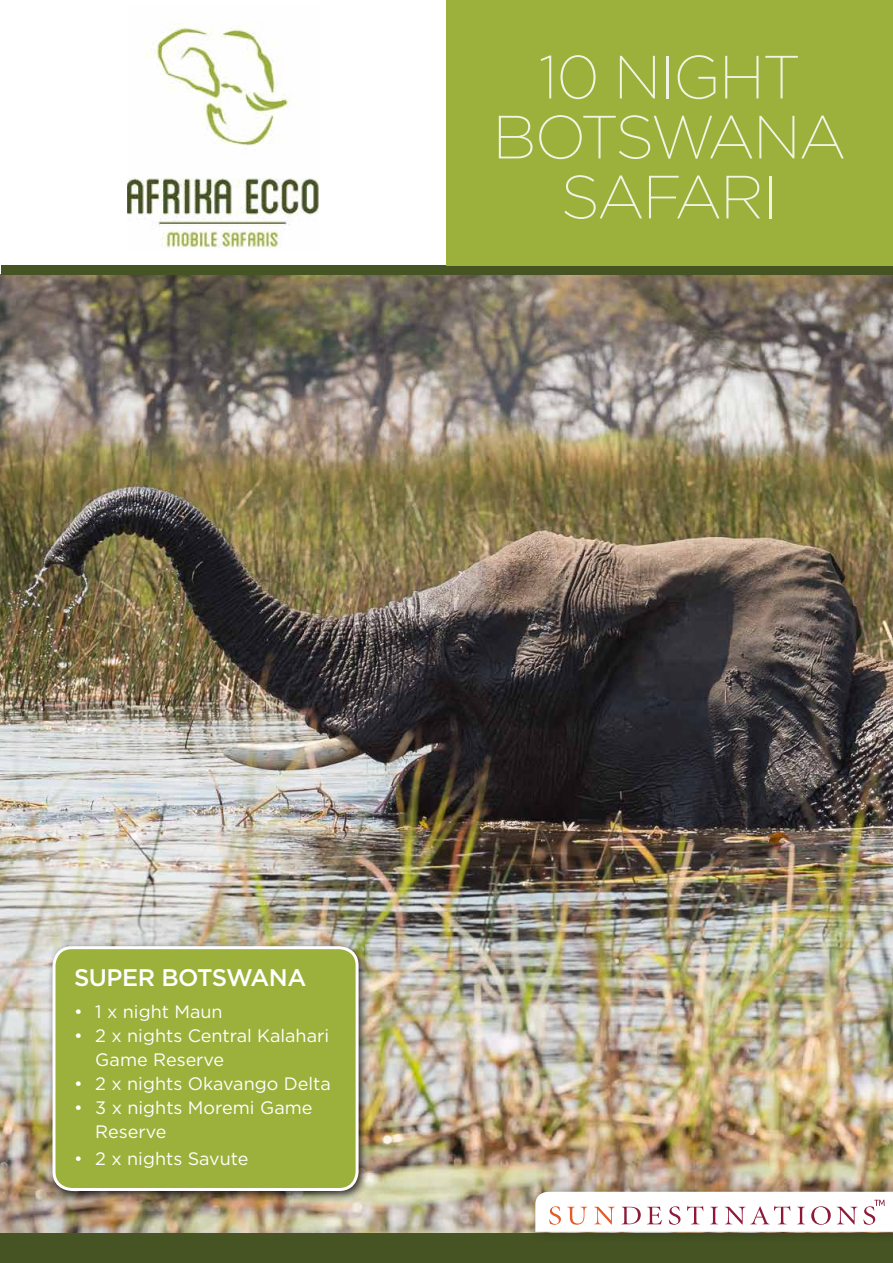
<style>
.page{position:relative;width:893px;height:1263px;background:#fff}
.page>*{position:absolute;margin:0;border:0;box-sizing:border-box;transform-origin:0 0}
.t1{font:200 60.9px/60px "Gotham";letter-spacing:-.03em;color:#f1f3e5;text-align:center}
.t2{font:500 24px "Gotham";letter-spacing:-.02em;color:#fff}
.t3{font:18px/24px "Gotham";color:#fff}
</style>
<div class="page">
<img style="left:127px;top:23px;width:191px;height:225px">
<img style="left:0;top:274px;width:893px;height:959px">
<div style="left:1px;top:265px;width:892px;height:9px;background:#465424"></div>
<div style="left:446px;top:0;width:446px;height:265px;background:#9bb13c"></div>
<div style="left:0;top:1233px;width:893px;height:30px;background:#465424"></div>
<div style="left:525px;top:1176px;width:368px;height:69px;background:#000;opacity:.33"></div>
<svg style="left:535px;top:1192px;width:358px;height:40px"></svg>
<div style="left:47px;top:941px;width:323px;height:261px;background:#000;opacity:.75"></div>
<div style="left:54px;top:948px;width:303px;height:241px;background:#9bb13c;border-radius:18px"></div>
<div style="left:53px;top:946px;width:306px;height:245px;border:3px solid #fff;border-radius:18px"></div>
<h1 class="t1" style="left:492px;top:47px;width:355px">10 NIGHT<br>BOTSWANA<br>SAFARI</h1>
<h2 class="t2" style="left:74px;top:961px;width:234px">SUPER BOTSWANA</h2>
<p class="t3" style="left:74px;top:999px;width:150px">• 1 x night Maun</p>
<p class="t3" style="left:95px;top:1023px;width:235px;text-indent:-21px">• 2 x nights Central Kalahari<br>Game Reserve</p>
<p class="t3" style="left:74px;top:1071px;width:258px">• 2 x nights Okavango Delta</p>
<p class="t3" style="left:95px;top:1095px;width:219px;text-indent:-21px">• 3 x nights Moremi Game<br>Reserve</p>
<p class="t3" style="left:74px;top:1146px;width:176px">• 2 x nights Savute</p>
</div>
